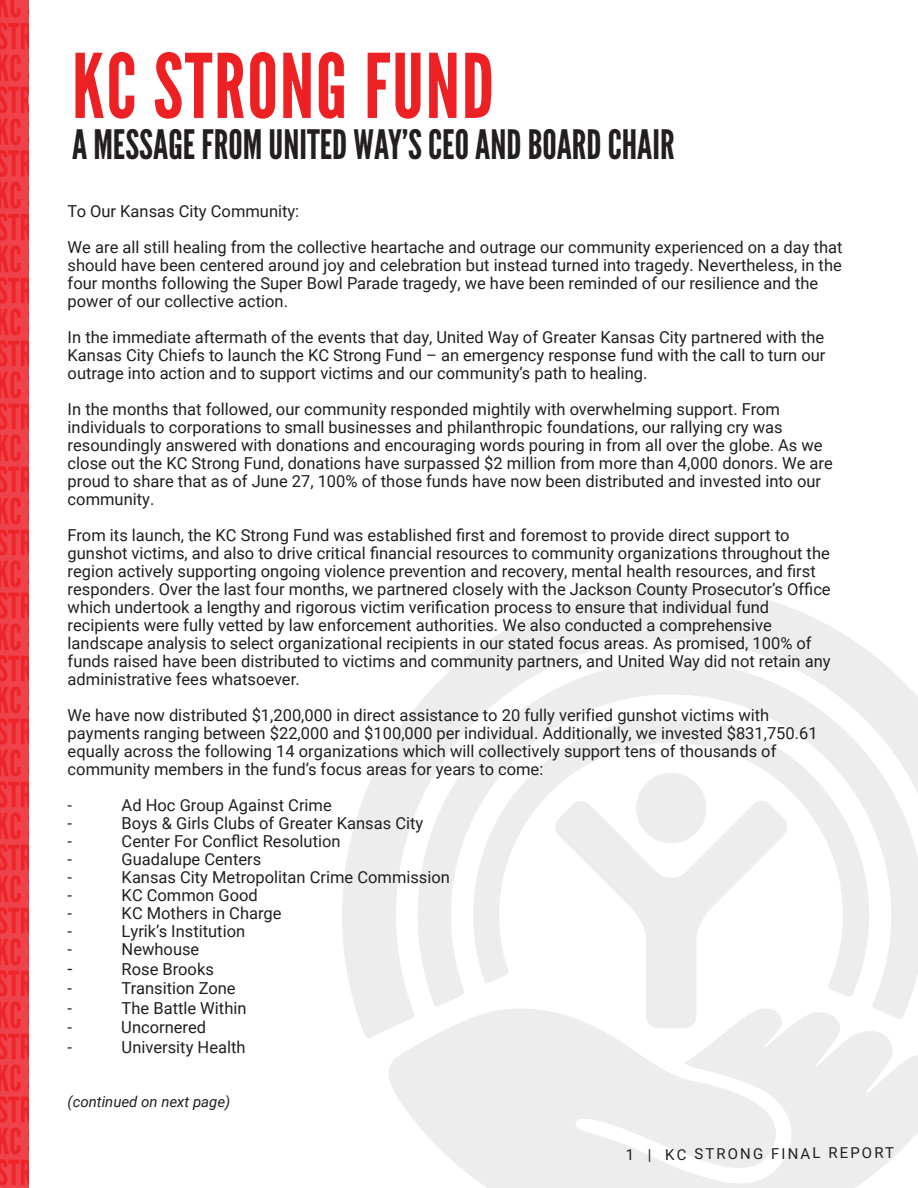
<style>
.page{position:relative;width:918px;height:1188px;background:#fff}
.page>*{position:absolute;margin:0;border:0;box-sizing:border-box;transform-origin:0 0}
.t1{font:88.8px "League Gothic";letter-spacing:.02em;color:#ed2024}
.t2{font:40.5px "League Gothic";color:#231f20}
.t3{font:18px "Roboto";color:#231f20}
.t4{font:16.5px/18px "Roboto";color:#231f20}
.t5{font:italic 15px "Roboto";color:#231f20}
.t6{font:15px "Roboto";color:#231f20}
</style>
<div class="page">
<img style="left:0;top:0;width:29px;height:291px">
<svg style="left:0;top:291px;width:29px;height:63px;background:#ee363d"></svg>
<svg style="left:0;top:354px;width:29px;height:63px;background:#ee363d"></svg>
<svg style="left:0;top:417px;width:29px;height:63px;background:#ee363d"></svg>
<svg style="left:0;top:480px;width:29px;height:63px;background:#ee363d"></svg>
<svg style="left:0;top:543px;width:29px;height:63px;background:#ee363d"></svg>
<svg style="left:0;top:606px;width:29px;height:63px;background:#ee363d"></svg>
<svg style="left:0;top:669px;width:29px;height:63px;background:#ee363d"></svg>
<svg style="left:0;top:732px;width:29px;height:63px;background:#ee363d"></svg>
<svg style="left:0;top:795px;width:29px;height:63px;background:#ee363d"></svg>
<svg style="left:0;top:858px;width:29px;height:63px;background:#ee363d"></svg>
<svg style="left:0;top:921px;width:29px;height:63px;background:#ee363d"></svg>
<svg style="left:0;top:984px;width:29px;height:63px;background:#ee363d"></svg>
<svg style="left:0;top:1047px;width:29px;height:63px;background:#ee363d"></svg>
<svg style="left:0;top:1110px;width:29px;height:63px;background:#ee363d"></svg>
<svg style="left:0;top:1173px;width:29px;height:15px"></svg>
<p class="t1" style="left:72px;top:33px;width:424px">KC STRONG FUND</p>
<p class="t2" style="left:72px;top:121px;width:604px">A MESSAGE FROM UNITED WAY’S CEO AND BOARD CHAIR</p>
<p class="t4" style="left:68px;top:193px;width:776px;line-height:36px">To Our Kansas City Community:<br>We are all still healing from the collective heartache and outrage our community experienced on a day that</p>
<p class="t4" style="left:68px;top:256px;width:776px">should have been centered around joy and celebration but instead turned into tragedy. Nevertheless, in the four months following the Super Bowl Parade tragedy, we have been reminded of our resilience and the power of our collective action.</p>
<p class="t4" style="left:68px;top:328px;width:759px;text-align:justify">In the immediate aftermath of the events that day, United Way of Greater Kansas City partnered with the Kansas City Chiefs to launch the KC Strong Fund – an emergency response fund with the call to turn our outrage into action and to support victims and our community’s path to healing.</p>
<p class="t4" style="left:68px;top:400px;width:767px">In the months that followed, our community responded mightily with overwhelming support. From individuals to corporations to small businesses and philanthropic foundations, our rallying cry was resoundingly answered with donations and encouraging words pouring in from all over the globe. As we close out the KC Strong Fund, donations have surpassed $2 million from more than 4,000 donors. We are proud to share that as of June 27, 100% of those funds have now been distributed and invested into our community.</p>
<p class="t4" style="left:68px;top:526px;width:765px">From its launch, the KC Strong Fund was established first and foremost to provide direct support to gunshot victims, and also to drive critical financial resources to community organizations throughout the region actively supporting ongoing violence prevention and recovery, mental health resources, and first responders. Over the last four months, we partnered closely with the Jackson County Prosecutor’s Office which undertook a lengthy and rigorous victim verification process to ensure that individual fund recipients were fully vetted by law enforcement authorities. We also conducted a comprehensive landscape analysis to select organizational recipients in our stated focus areas. As promised, 100% of funds raised have been distributed to victims and community partners, and United Way did not retain any administrative fees whatsoever.</p>
<p class="t4" style="left:68px;top:706px;width:752px">We have now distributed $1,200,000 in direct assistance to 20 fully verified gunshot victims with payments ranging between $22,000 and $100,000 per individual. Additionally, we invested $831,750.61 equally across the following 14 organizations which will collectively support tens of thousands of community members in the fund’s focus areas for years to come:</p>
<p class="t4" style="left:68px;top:796px;width:6px">-</p>
<p class="t4" style="left:122px;top:796px;width:212px">Ad Hoc Group Against Crime</p>
<p class="t4" style="left:68px;top:814px;width:6px">-</p>
<p class="t4" style="left:122px;top:814px;width:303px">Boys &amp; Girls Clubs of Greater Kansas City</p>
<p class="t4" style="left:68px;top:832px;width:6px">-</p>
<p class="t4" style="left:122px;top:832px;width:221px">Center For Conflict Resolution</p>
<p class="t4" style="left:68px;top:850px;width:6px">-</p>
<p class="t4" style="left:122px;top:850px;width:141px">Guadalupe Centers</p>
<p class="t4" style="left:68px;top:868px;width:6px">-</p>
<p class="t4" style="left:122px;top:868px;width:330px">Kansas City Metropolitan Crime Commission</p>
<p class="t4" style="left:68px;top:886px;width:6px">-</p>
<p class="t4" style="left:122px;top:886px;width:138px">KC Common Good</p>
<p class="t4" style="left:68px;top:904px;width:6px">-</p>
<p class="t4" style="left:122px;top:904px;width:162px">KC Mothers in Charge</p>
<p class="t4" style="left:68px;top:922px;width:6px">-</p>
<p class="t4" style="left:122px;top:922px;width:125px">Lyrik’s Institution</p>
<p class="t4" style="left:68px;top:940px;width:6px">-</p>
<p class="t4" style="left:122px;top:940px;width:79px">Newhouse</p>
<p class="t3" style="left:68px;top:956px;width:6px">-</p>
<p class="t4" style="left:122px;top:959px;width:94px">Rose Brooks</p>
<p class="t4" style="left:68px;top:979px;width:6px">-</p>
<p class="t4" style="left:122px;top:979px;width:116px">Transition Zone</p>
<p class="t4" style="left:68px;top:998px;width:6px">-</p>
<p class="t4" style="left:122px;top:998px;width:126px">The Battle Within</p>
<p class="t4" style="left:68px;top:1018px;width:6px">-</p>
<p class="t4" style="left:121px;top:1018px;width:86px">Uncornered</p>
<p class="t4" style="left:68px;top:1037px;width:6px">-</p>
<p class="t4" style="left:122px;top:1037px;width:125px">University Health</p>
<p class="t5" style="left:68px;top:1091px;width:164px">(continued on next page)</p>
<p class="t6" style="left:625px;top:1145px;width:270px;rotate:-1deg">1 | KC STRONG FINAL REPORT</p>
</div>
